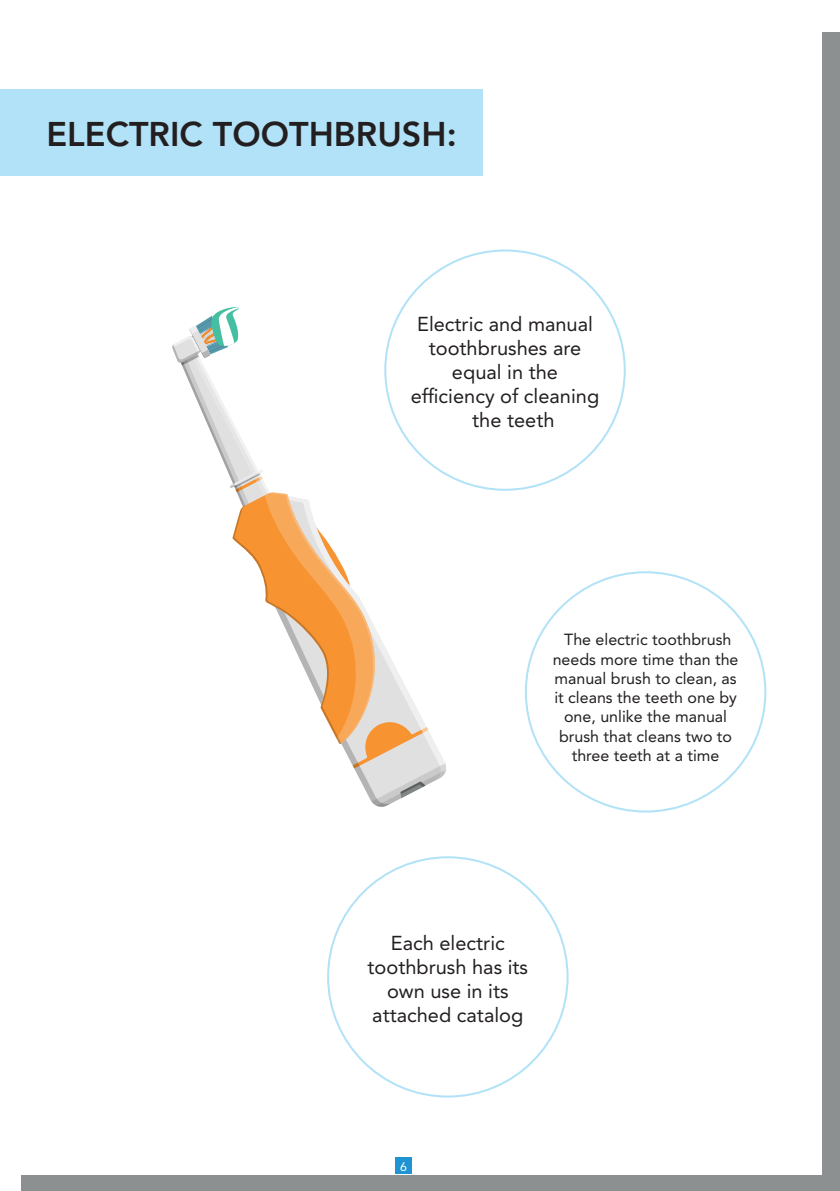
<style>
.page{position:relative;width:840px;height:1191px;background:#fff}
.page>*{position:absolute;margin:0;border:0;box-sizing:border-box;transform-origin:0 0}
.t1{font:800 34px "Avenir LT Std";color:#231f20}
.t2{font:20px/24px "Avenir LT Std";color:#231f20;text-align:center}
.t3{font:16px/19.2px "Avenir LT Std";color:#231f20;text-align:center}
.t4{font:12.2px "Avenir LT Std";color:#fff}
</style>
<div class="page">
<div style="left:22px;top:33px;width:817px;height:1157px;background:#8d9091"></div>
<div style="left:0;top:16px;width:821px;height:1158px;background:#fff"></div>
<div style="left:0;top:89px;width:482px;height:87px;background:#b1e2f7"></div>
<svg style="left:172px;top:307px;width:274px;height:500px"></svg>
<div style="left:395px;top:1157px;width:17px;height:17px;background:#2094d2"></div>
<h1 class="t1" style="left:46px;top:114px;width:411px">ELECTRIC TOOTHBRUSH:</h1>
<p class="t2" style="left:417px;top:312px;width:177px">Electric and manual</p>
<p class="t2" style="left:428px;top:336px;width:154px">toothbrushes are</p>
<p class="t2" style="left:451px;top:360px;width:107px">equal in the</p>
<p class="t2" style="left:410px;top:384px;width:190px">efficiency of cleaning</p>
<p class="t2" style="left:472px;top:408px;width:84px">the teeth</p>
<p class="t3" style="left:552px;top:630px;width:187px">The electric toothbrush needs more time than the manual brush to clean, as it cleans the teeth one by one, unlike the manual brush that cleans two to three teeth at a time</p>
<p class="t2" style="left:367px;top:931px;width:162px">Each electric toothbrush has its own use in its attached catalog</p>
<p class="t4" style="left:400px;top:1160px;width:8px">6</p>
</div>
